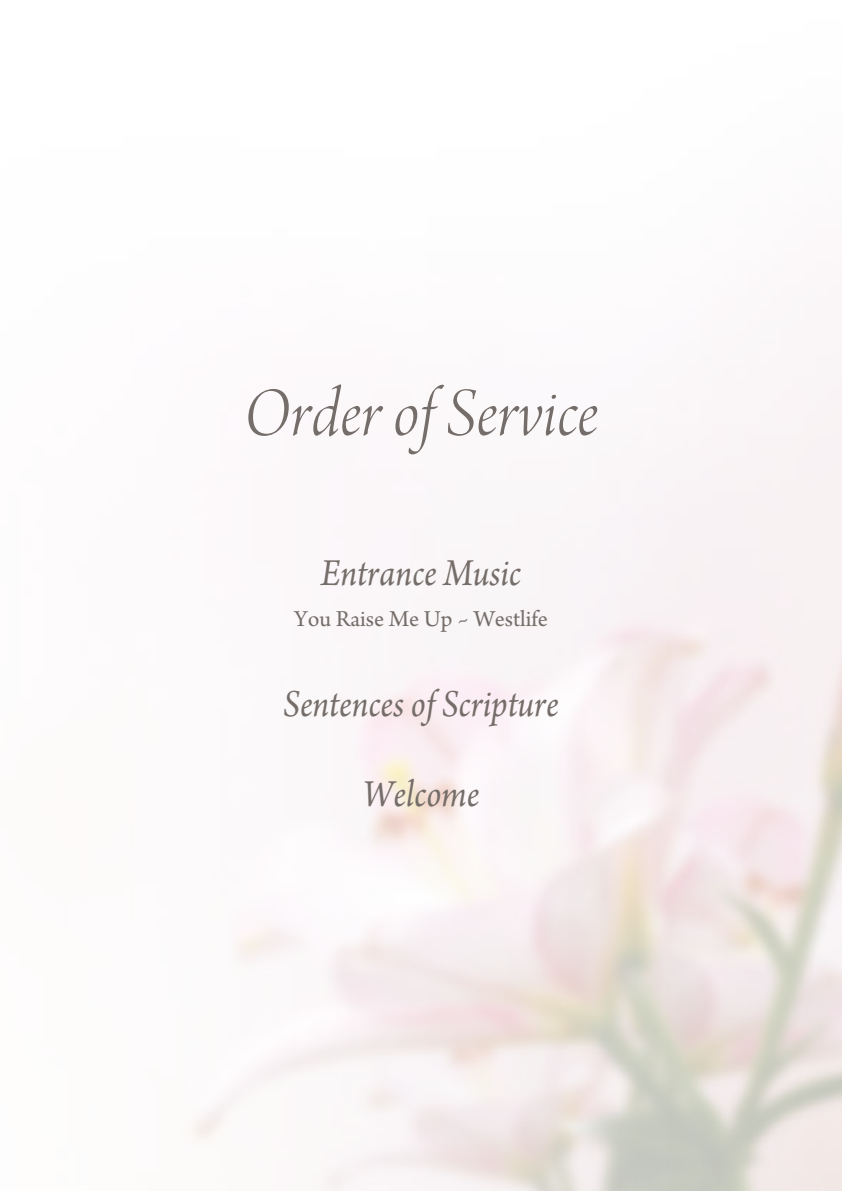
<style>
.page{position:relative;width:842px;height:1191px;background:#fff}
.page>*{position:absolute;margin:0;border:0;box-sizing:border-box;transform-origin:0 0}
.t1{font:72px "Arno Pro Light Italic Display";color:#756d69}
.t2{font:italic 40px "Arno Pro";color:#756d69;scale:.9 1}
.t3{font:24px "Arno Pro";color:#756d69}
.s1{font-family:"Adobe Garamond Pro"}
</style>
<div class="page">
<h1 class="t1" style="left:244px;top:373px;width:356px">Order of Service</h1>
<p class="t2" style="left:321px;top:549px;width:224px">Entrance Music</p>
<p class="t3" style="left:294px;top:605px;width:255px">You Raise Me Up <span class="s1">~</span> Westlife</p>
<p class="t2" style="left:283px;top:681px;width:307px">Sentences of Scripture</p>
<p class="t2" style="left:363px;top:771px;width:131px">Welcome</p>
</div>
